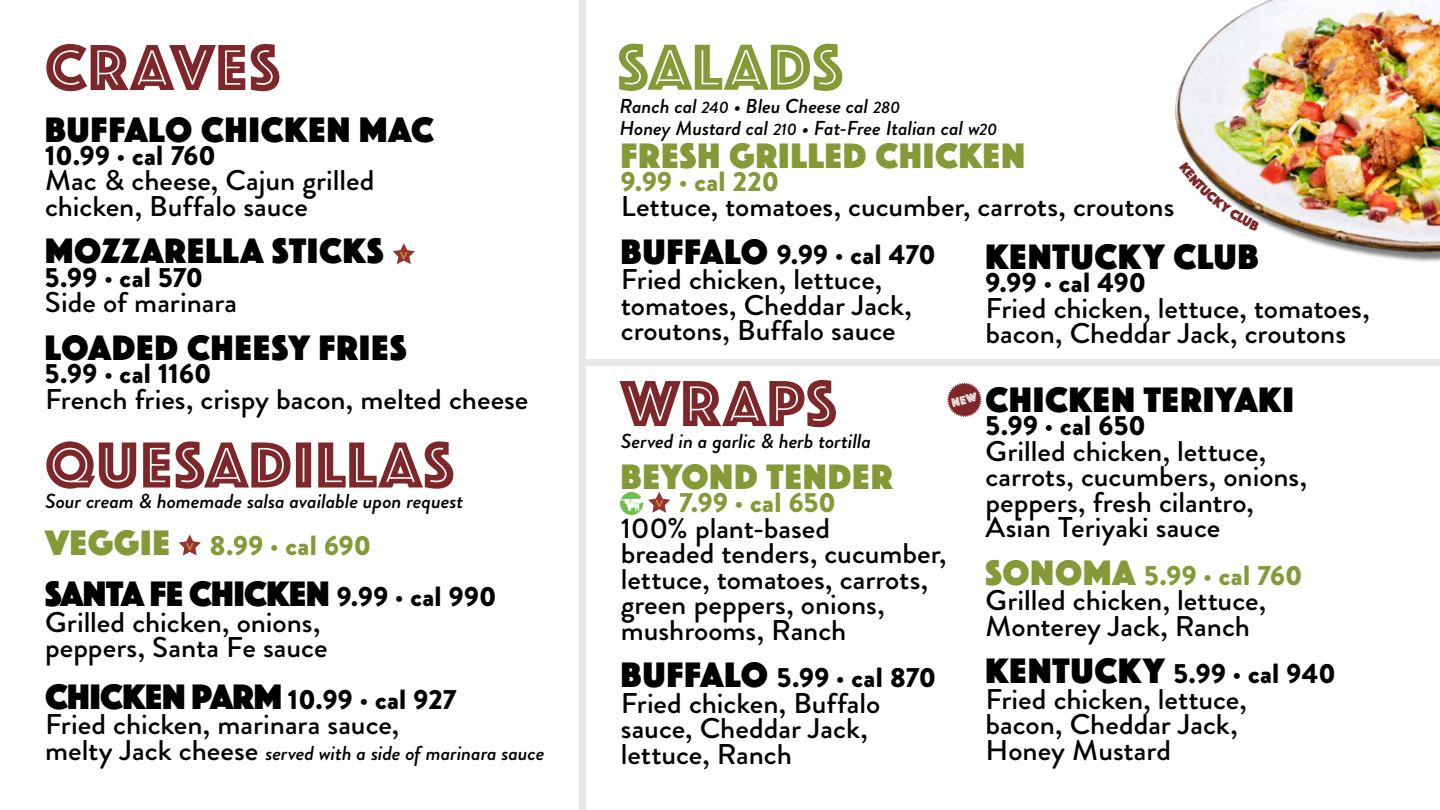
<style>
.page{position:relative;width:1440px;height:810px;background:#fff}
.page>*{position:absolute;margin:0;border:0;box-sizing:border-box;transform-origin:0 0}
.t1{font:67.5px "Phosphate Pro Inline";letter-spacing:.025em;color:#7e272a}
.t2{font:67.5px "Phosphate Pro Inline";letter-spacing:.02em;color:#839a37}
.t3{font:36.75px "Phosphate Pro Solid";letter-spacing:.025em;color:#000}
.t4{font:36.75px "Phosphate Pro Solid";letter-spacing:.03em;color:#839a37}
.t5{font:36.75px "Phosphate Pro Solid";letter-spacing:-.01em;color:#000}
.t6{font:500 28.5px/25.5px "Brandon Grotesque";color:#000;scale:1.05 1}
.t7{font:900 27.75px "Brandon Grotesque";letter-spacing:.01em;color:#000}
.t8{font:900 27.75px "Brandon Grotesque";letter-spacing:.01em;color:#839a37}
.t9{font:italic 500 20.25px "Brandon Grotesque";letter-spacing:-.01em;color:#000;scale:1.05 1}
.t10{font:italic 500 20.1px/21.7px "Brandon Grotesque";letter-spacing:-.01em;color:#000;scale:1.05 1}
.t11{font:700 9.98px "Montserrat";color:#d68033}
.s1{font-size:16.5px}
.s2{font-family:"Phosphate Pro Solid";font-weight:400;font-size:36.75px}
.s3{font-family:"Brandon Grotesque";font-weight:900;font-size:27.75px}
.s4{font-style:normal;font-size:28.5px}
</style>
<div class="page">
<div style="left:579px;top:0;width:6px;height:810px;background:#e6e7e8"></div>
<img style="left:621px;top:493px;width:21px;height:21px">
<svg style="left:648px;top:492px;width:22px;height:21px"></svg>
<svg style="left:393px;top:243px;width:22px;height:21px"></svg>
<svg style="left:179px;top:534px;width:22px;height:21px"></svg>
<img style="left:1175px;top:0;width:265px;height:262px">
<div style="left:582px;top:359px;width:858px;height:7px;background:#e6e7e8"></div>
<svg style="left:947px;top:383px;width:35px;height:34px"></svg>
<svg style="left:1179px;top:162px;width:81px;height:69px"></svg>
<h1 class="t1" style="left:45px;top:20px;width:237px">CRAVES</h1>
<h1 class="t2" style="left:618px;top:19px;width:227px">SALADS</h1>
<p class="t10" style="left:620px;top:96px;width:362px">Ranch cal <span class="s1">240</span> • Bleu Cheese cal <span class="s1">280<br></span>Honey Mustard cal <span class="s1">210</span> • Fat-Free Italian cal w<span class="s1">20</span></p>
<p class="t3" style="left:45px;top:103px;width:390px">BUFFALO CHICKEN MAC</p>
<p class="t7" style="left:45px;top:136px;width:172px">10.99 · cal 760</p>
<p class="t6" style="left:45px;top:168px;width:315px">Mac &amp; cheese, Cajun grilled chicken, Buffalo sauce</p>
<p class="t3" style="left:45px;top:225px;width:340px">MOZZARELLA STICKS</p>
<p class="t4" style="left:621px;top:129px;width:405px">FRESH GRILLED CHICKEN</p>
<p class="t8" style="left:621px;top:162px;width:160px">9.99 · cal 220</p>
<p class="t6" style="left:621px;top:194px;width:529px">Lettuce, tomatoes, cucumber, carrots, croutons</p>
<p class="t7" style="left:621px;top:235px;width:316px"><span class="s2">BUFFALO</span> 9.99 · cal 470</p>
<p class="t6" style="left:621px;top:267px;width:279px">Fried chicken, lettuce, tomatoes, Cheddar Jack, croutons, Buffalo sauce</p>
<h1 class="t1" style="left:621px;top:356px;width:217px">WRAPS</h1>
<p class="t9" style="left:621px;top:427px;width:240px">Served in a garlic &amp; herb tortilla</p>
<p class="t4" style="left:621px;top:450px;width:273px">BEYOND TENDER</p>
<p class="t11" style="left:656px;top:497px;width:9px">V</p>
<p class="t8" style="left:679px;top:483px;width:158px">7.99 · cal 650</p>
<p class="t6" style="left:621px;top:515px;width:312px">100% plant-based<br>breaded tenders, cucumber, lettuce, tomatoes, carrots, green peppers, onions, mushrooms, Ranch</p>
<p class="t7" style="left:621px;top:658px;width:317px"><span class="s2">BUFFALO</span> 5.99 · cal 870</p>
<p class="t6" style="left:621px;top:691px;width:249px">Fried chicken, Buffalo sauce, Cheddar Jack, lettuce, Ranch</p>
<p class="t3" style="left:986px;top:231px;width:275px">KENTUCKY CLUB</p>
<p class="t7" style="left:986px;top:263px;width:162px">9.99 · cal 490</p>
<p class="t6" style="left:986px;top:296px;width:367px">Fried chicken, lettuce, tomatoes, bacon, Cheddar Jack, croutons</p>
<p class="t11" style="left:400px;top:248px;width:9px">V</p>
<p class="t7" style="left:45px;top:257px;width:160px">5.99 · cal 570</p>
<p class="t6" style="left:45px;top:290px;width:185px">Side of marinara</p>
<p class="t3" style="left:45px;top:321px;width:363px">LOADED CHEESY FRIES</p>
<p class="t7" style="left:45px;top:354px;width:168px">5.99 · cal 1160</p>
<p class="t6" style="left:45px;top:387px;width:462px">French fries, crispy bacon, melted cheese</p>
<p class="t3" style="left:986px;top:373px;width:310px">CHICKEN TERIYAKI</p>
<p class="t7" style="left:986px;top:406px;width:162px">5.99 · cal 650</p>
<p class="t6" style="left:986px;top:438px;width:308px">Grilled chicken, lettuce, carrots, cucumbers, onions, peppers, fresh cilantro,<br>Asian Teriyaki sauce</p>
<p class="t8" style="left:986px;top:555px;width:319px"><span class="s2">SONOMA</span> 5.99 · cal 760</p>
<p class="t6" style="left:986px;top:588px;width:269px">Grilled chicken, lettuce,<br>Monterey Jack, Ranch</p>
<p class="t7" style="left:986px;top:654px;width:352px"><span class="s2">KENTUCKY</span> 5.99 · cal 940</p>
<p class="t6" style="left:986px;top:687px;width:250px">Fried chicken, lettuce, bacon, Cheddar Jack,<br>Honey Mustard</p>
<h1 class="t1" style="left:45px;top:417px;width:411px">QUESADILLAS</h1>
<p class="t9" style="left:45px;top:487px;width:400px">Sour cream &amp; homemade salsa available upon request</p>
<p class="t4" style="left:45px;top:516px;width:126px">VEGGIE</p>
<p class="t11" style="left:186px;top:539px;width:9px">V</p>
<p class="t8" style="left:210px;top:526px;width:163px">8.99 · cal 690</p>
<p class="t5" style="left:45px;top:568px;width:453px">SANTA FE CHICKEN <span class="s3">9.99 · cal 990</span></p>
<p class="t6" style="left:45px;top:610px;width:271px">Grilled chicken, onions, peppers, Santa Fe sauce</p>
<p class="t7" style="left:45px;top:679px;width:413px"><span class="s2">CHICKEN PARM</span> 10.99 · cal 927</p>
<p class="t6" style="left:45px;top:712px;width:339px">Fried chicken, marinara sauce,</p>
<p class="t10" style="left:45px;top:742px;width:477px"><span class="s4">melty Jack cheese</span> served with a side of marinara sauce</p>
</div>
